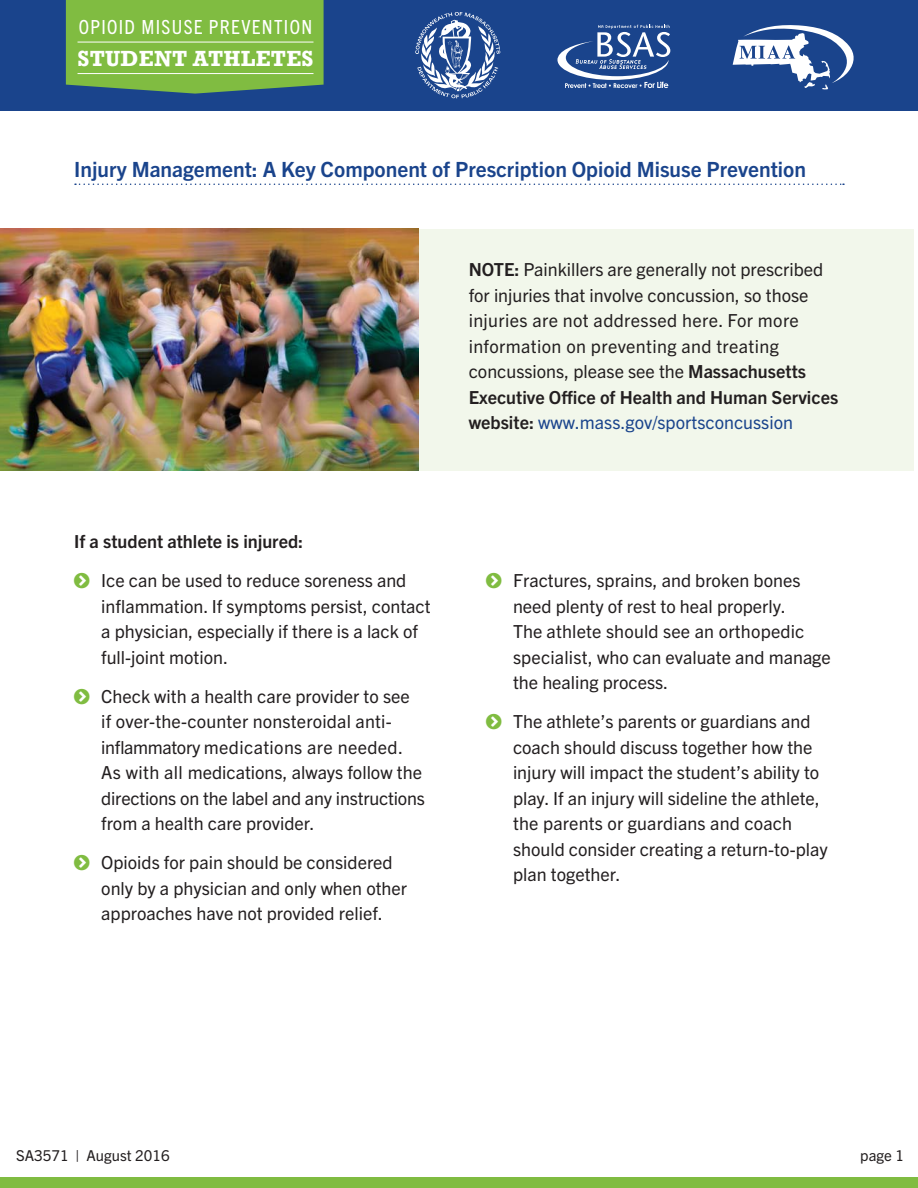
<style>
.page{position:relative;width:918px;height:1188px;background:#fff}
.page>*{position:absolute;margin:0;border:0;box-sizing:border-box;transform-origin:0 0}
.t1{font:700 22.5px "Rockwell";letter-spacing:.01em;color:#fff}
.t2{font:700 21px "Trade Gothic Next LT Pro";color:#1a448c}
.t3{font:condensed 19.5px "Trade Gothic Next LT Pro";letter-spacing:.07em;color:#fff}
.t4{font:18px/25.5px "Trade Gothic Next LT Pro";color:#231f20}
.t5{font:700 18px "Trade Gothic Next LT Pro";color:#231f20}
.t6{font:15px "Trade Gothic Next LT Pro";color:#231f20}
.s1{font-weight:700}
.s2{color:#1a448c}
</style>
<div class="page">
<div style="left:0;top:0;width:918px;height:110px;background:#1a448c"></div>
<div style="left:0;top:1177px;width:918px;height:11px;background:#80bc41"></div>
<svg style="left:415px;top:12px;width:85px;height:86px"></svg>
<svg style="left:733px;top:25px;width:121px;height:64px"></svg>
<svg style="left:557px;top:25px;width:113px;height:63px"></svg>
<svg style="left:66px;top:0;width:258px;height:94px"></svg>
<hr style="left:78px;top:42px;width:236px;height:1px;background:#fff">
<hr style="left:78px;top:73px;width:236px;height:1px;background:#fff">
<div style="left:0;top:229px;width:914px;height:242px;background:#f2f7eb"></div>
<svg style="left:75px;top:184px;width:769px;height:1px"></svg>
<img style="left:0;top:229px;width:418px;height:242px">
<p class="t3" style="left:79px;top:15px;width:235px">OPIOID MISUSE PREVENTION</p>
<p class="t1" style="left:78px;top:45px;width:238px">STUDENT ATHLETES</p>
<p class="t2" style="left:74px;top:162px;width:733px">Injury Management: A Key Component of Prescription Opioid Misuse Prevention</p>
<p class="t4" style="left:469px;top:259px;width:371px"><span class="s1">NOTE:</span> Painkillers are generally not prescribed for injuries that involve concussion, so those injuries are not addressed here. For more information on preventing and treating concussions, please see the <span class="s1">Massachusetts Executive Office of Health and Human Services website:</span> <span class="s2">www.mass.gov/sportsconcussion</span></p>
<p class="t5" style="left:74px;top:536px;width:231px">If a student athlete is injured:</p>
<p class="t4" style="left:101px;top:570px;width:331px">Ice can be used to reduce soreness and inflammation. If symptoms persist, contact a physician, especially if there is a lack of full-joint motion.</p>
<p class="t4" style="left:101px;top:685px;width:325px">Check with a health care provider to see<br>if over-the-counter nonsteroidal anti&shy;inflammatory medications are needed.<br>As with all medications, always follow the directions on the label and any instructions from a health care provider.</p>
<p class="t4" style="left:101px;top:852px;width:307px">Opioids for pain should be considered only by a physician and only when other approaches have not provided relief.</p>
<p class="t4" style="left:513px;top:570px;width:319px">Fractures, sprains, and broken bones need plenty of rest to heal properly.<br>The athlete should see an orthopedic specialist, who can evaluate and manage the healing process.</p>
<p class="t4" style="left:513px;top:711px;width:316px">The athlete’s parents or guardians and coach should discuss together how the injury will impact the student’s ability to play. If an injury will sideline the athlete, the parents or guardians and coach should consider creating a return-to-play plan together.</p>
<p class="t6" style="left:16px;top:1150px;width:155px">SA3571 | August 2016</p>
<p class="t6" style="left:860px;top:1150px;width:45px">page 1</p>
</div>
